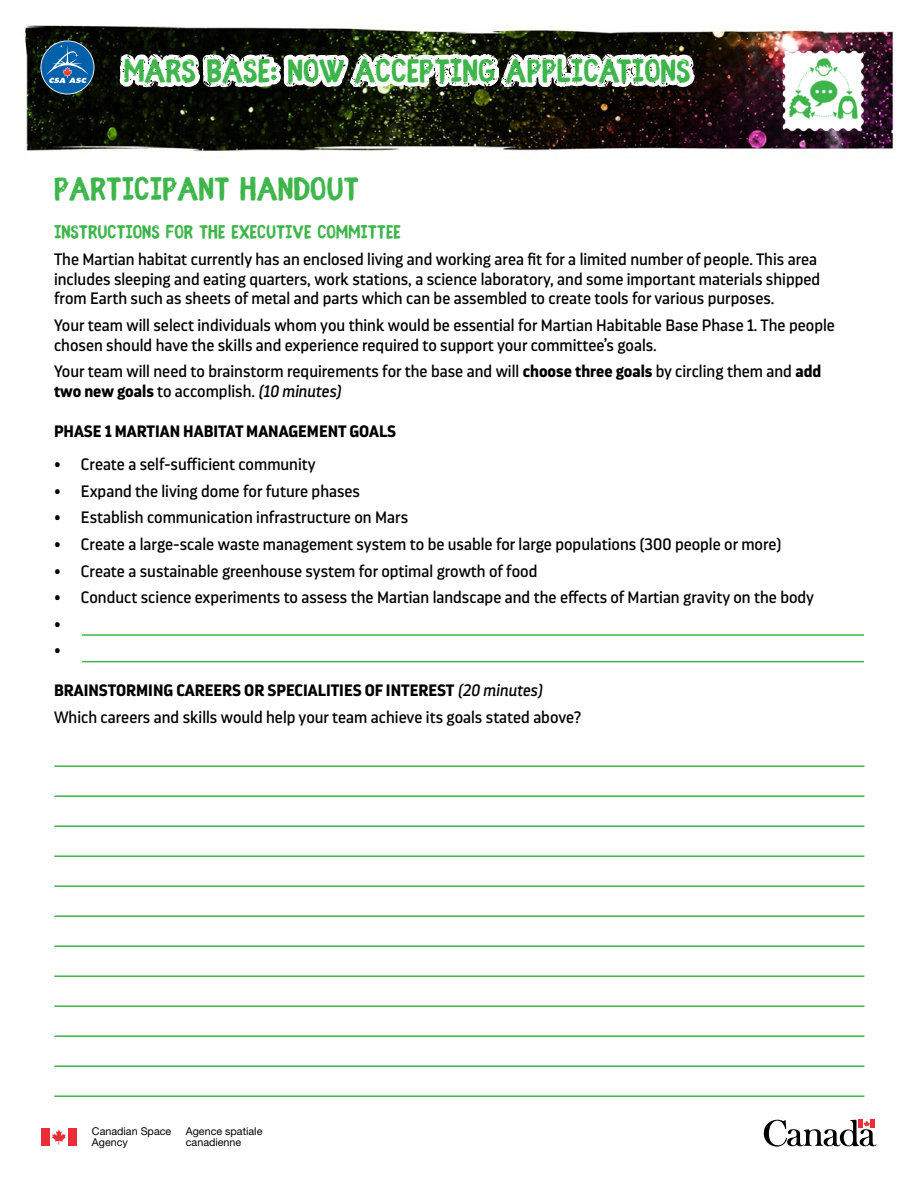
<style>
.page{position:relative;width:918px;height:1188px;background:#fff}
.page>*{position:absolute;margin:0;border:0;box-sizing:border-box;transform-origin:0 0}
.t1{font:700 36px "Fibre Vintage Full";color:#3db54a}
.t2{font:700 21px "Fibre Vintage Full";color:#3db54a}
.t3{font:16.5px/19.8px "Darwin Pro";color:#000}
.t4{font:700 16.5px "Darwin Pro";color:#000}
.t5{font:10.8px/10.8px "Helvetica Neue LT Std";color:#000}
.s1{font-weight:700}
.s2{font-style:italic}
</style>
<div class="page">
<img style="left:25px;top:25px;width:870px;height:129px">
<svg style="left:113px;top:25px;width:591px;height:129px"></svg>
<img style="left:776px;top:43px;width:94px;height:95px">
<hr style="left:82px;top:634px;width:782px;height:2px;background:#3db54a">
<hr style="left:82px;top:661px;width:782px;height:1px;background:#3db54a">
<hr style="left:54px;top:915px;width:810px;height:2px;background:#3db54a">
<hr style="left:54px;top:945px;width:810px;height:2px;background:#3db54a">
<hr style="left:54px;top:975px;width:810px;height:2px;background:#3db54a">
<hr style="left:54px;top:1005px;width:810px;height:2px;background:#3db54a">
<hr style="left:54px;top:1035px;width:810px;height:2px;background:#3db54a">
<hr style="left:54px;top:1065px;width:810px;height:2px;background:#3db54a">
<hr style="left:54px;top:1095px;width:810px;height:2px;background:#3db54a">
<hr style="left:54px;top:765px;width:810px;height:2px;background:#3db54a">
<hr style="left:54px;top:795px;width:810px;height:2px;background:#3db54a">
<hr style="left:54px;top:825px;width:810px;height:2px;background:#3db54a">
<hr style="left:54px;top:855px;width:810px;height:2px;background:#3db54a">
<hr style="left:54px;top:885px;width:810px;height:2px;background:#3db54a">
<svg style="left:41px;top:40px;width:53px;height:54px;background:#2a6692"></svg>
<svg style="left:764px;top:1120px;width:112px;height:27px"></svg>
<div style="left:41px;top:1128px;width:9px;height:18px;background:#eb2d37"></div>
<svg style="left:52px;top:1129px;width:14px;height:16px"></svg>
<div style="left:68px;top:1128px;width:9px;height:18px;background:#eb2d37"></div>
<h1 class="t1" style="left:123px;top:50px;width:569px">MARS BASE: NOW ACCEPTING APPLICATIONS</h1>
<h1 class="t1" style="left:54px;top:168px;width:307px">PARTICIPANT HANDOUT</h1>
<p class="t2" style="left:54px;top:220px;width:348px">INSTRUCTIONS FOR THE EXECUTIVE COMMITTEE</p>
<p class="t3" style="left:54px;top:249px;width:768px">The Martian habitat currently has an enclosed living and working area fit for a limited number of people. This area includes sleeping and eating quarters, work stations, a science laboratory, and some important materials shipped from Earth such as sheets of metal and parts which can be assembled to create tools for various purposes.</p>
<p class="t3" style="left:54px;top:315px;width:782px">Your team will select individuals whom you think would be essential for Martian Habitable Base Phase 1. The people chosen should have the skills and experience required to support your committee’s goals.</p>
<p class="t3" style="left:54px;top:361px;width:769px">Your team will need to brainstorm requirements for the base and will <span class="s1">choose three goals</span> by circling them and <span class="s1">add two new goals</span> to accomplish. <span class="s2">(10 minutes)</span></p>
<p class="t4" style="left:54px;top:420px;width:344px">PHASE 1 MARTIAN HABITAT MANAGEMENT GOALS</p>
<p class="t3" style="left:54px;top:454px;width:263px">• Create a self-sufficient community</p>
<p class="t3" style="left:54px;top:481px;width:308px">• Expand the living dome for future phases</p>
<p class="t3" style="left:54px;top:507px;width:356px">• Establish communication infrastructure on Mars</p>
<p class="t3" style="left:54px;top:534px;width:729px">• Create a large-scale waste management system to be usable for large populations (300 people or more)</p>
<p class="t3" style="left:54px;top:561px;width:485px">• Create a sustainable greenhouse system for optimal growth of food</p>
<p class="t3" style="left:54px;top:584px;width:762px;line-height:26.5px">• Conduct science experiments to assess the Martian landscape and the effects of Martian gravity on the body •<br>•</p>
<p class="t3" style="left:54px;top:677px;width:529px;line-height:26.5px"><span class="s1">BRAINSTORMING CAREERS OR SPECIALITIES OF INTEREST</span> <span class="s2">(20 minutes)<br></span>Which careers and skills would help your team achieve its goals stated above?</p>
<p class="t5" style="left:92px;top:1126px;width:81px">Canadian Space<br>Agency</p>
<p class="t5" style="left:186px;top:1126px;width:78px">Agence spatiale canadienne</p>
</div>
